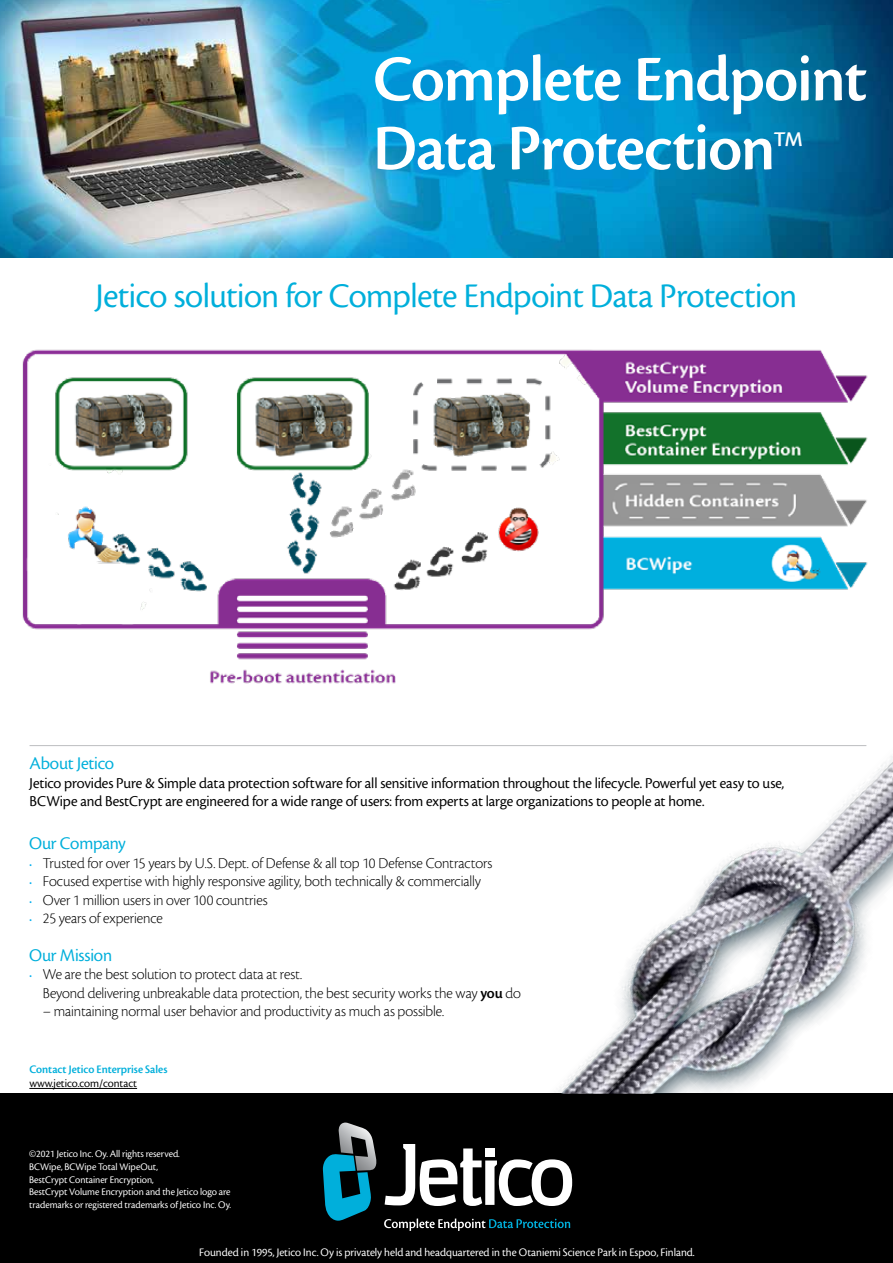
<style>
.page{position:relative;width:893px;height:1263px;background:#fff}
.page>*{position:absolute;margin:0;border:0;box-sizing:border-box;transform-origin:0 0}
.t1{font:600 67.5px/69px "Cronos For SOK";letter-spacing:-.015em;color:#fff}
.t2{font:36px "Cronos For SOK";letter-spacing:-.01em;color:#00afdb}
.t3{font:600 21.9px "Cronos For SOK";color:#fff}
.t4{font:18.6px "Cronos For SOK";letter-spacing:-.01em;color:#00afdb}
.t5{font:300 15.75px/18.6px "Cronos For SOK";letter-spacing:-.005em;color:#000}
.t6{font:15.75px/18.6px "Cronos For SOK";letter-spacing:-.005em;color:#000}
.t7{font:12px "Cronos For SOK";color:#fff}
.t8{font:600 12px "Cronos For SOK";color:#00afdb}
.t9{font:12px "Cronos For SOK";color:#000}
.t10{font:10.5px/12.6px "Cronos For SOK";color:#fff}
.s1{font-size:12px;color:#00aeef}
.s2{font-weight:600}
</style>
<div class="page">
<div style="left:0;top:1094px;width:893px;height:169px;background:#000"></div>
<img style="left:22px;top:349px;width:846px;height:335px">
<img style="left:0;top:0;width:893px;height:257px">
<hr style="left:30px;top:745px;width:836px;height:1px;background:#bcbec0">
<hr style="left:29px;top:1088px;width:108px;height:1px;background:#000">
<img style="left:462px;top:745px;width:431px;height:349px">
<svg style="left:323px;top:1122px;width:54px;height:99px"></svg>
<svg style="left:385px;top:1144px;width:187px;height:62px"></svg>
<svg style="left:384px;top:1218px;width:186px;height:13px"></svg>
<h1 class="t1" style="left:373px;top:46px;width:495px">Complete Endpoint<br>Data Protection</h1>
<h3 class="t3" style="left:774px;top:128px;width:30px">TM</h3>
<h2 class="t2" style="left:96px;top:278px;width:703px">Jetico solution for Complete Endpoint Data Protection</h2>
<p class="t4" style="left:30px;top:754px;width:86px">About Jetico</p>
<p class="t6" style="left:30px;top:774px;width:756px">Jetico provides Pure &amp; Simple data protection software for all sensitive information throughout the lifecycle. Powerful yet easy to use,<br>BCWipe and BestCrypt are engineered for a wide range of users: from experts at large organizations to people at home.</p>
<p class="t4" style="left:29px;top:834px;width:98px">Our Company</p>
<p class="t5" style="left:29px;top:854px;width:465px"><span class="s1">•</span> Trusted for over 15 years by U.S. Dept. of Defense &amp; all top 10 Defense Contractors</p>
<p class="t5" style="left:29px;top:872px;width:453px"><span class="s1">•</span> Focused expertise with highly responsive agility, both technically &amp; commercially</p>
<p class="t5" style="left:29px;top:891px;width:240px"><span class="s1">•</span> Over 1 million users in over 100 countries</p>
<p class="t5" style="left:29px;top:910px;width:135px"><span class="s1">•</span> 25 years of experience</p>
<p class="t4" style="left:29px;top:945px;width:84px">Our Mission</p>
<p class="t5" style="left:43px;top:965px;width:480px;text-indent:-14px"><span class="s1">•</span> We are the best solution to protect data at rest.<br>Beyond delivering unbreakable data protection, the best security works the way <span class="s2">you</span> do</p>
<p class="t5" style="left:43px;top:1003px;width:403px">– maintaining normal user behavior and productivity as much as possible.</p>
<p class="t8" style="left:29px;top:1063px;width:140px">Contact Jetico Enterprise Sales</p>
<p class="t9" style="left:29px;top:1077px;width:109px">www.jetico.com/contact</p>
<p class="t10" style="left:29px;top:1148px;width:203px">©2021 Jetico Inc. Oy. All rights reserved.<br>BCWipe, BCWipe Total WipeOut,<br>BestCrypt Container Encryption,<br>BestCrypt Volume Encryption and the Jetico logo are trademarks or registered trademarks of Jetico Inc. Oy.</p>
<p class="t7" style="left:199px;top:1246px;width:497px">Founded in 1995, Jetico Inc. Oy is privately held and headquartered in the Otaniemi Science Park in Espoo, Finland.</p>
</div>
